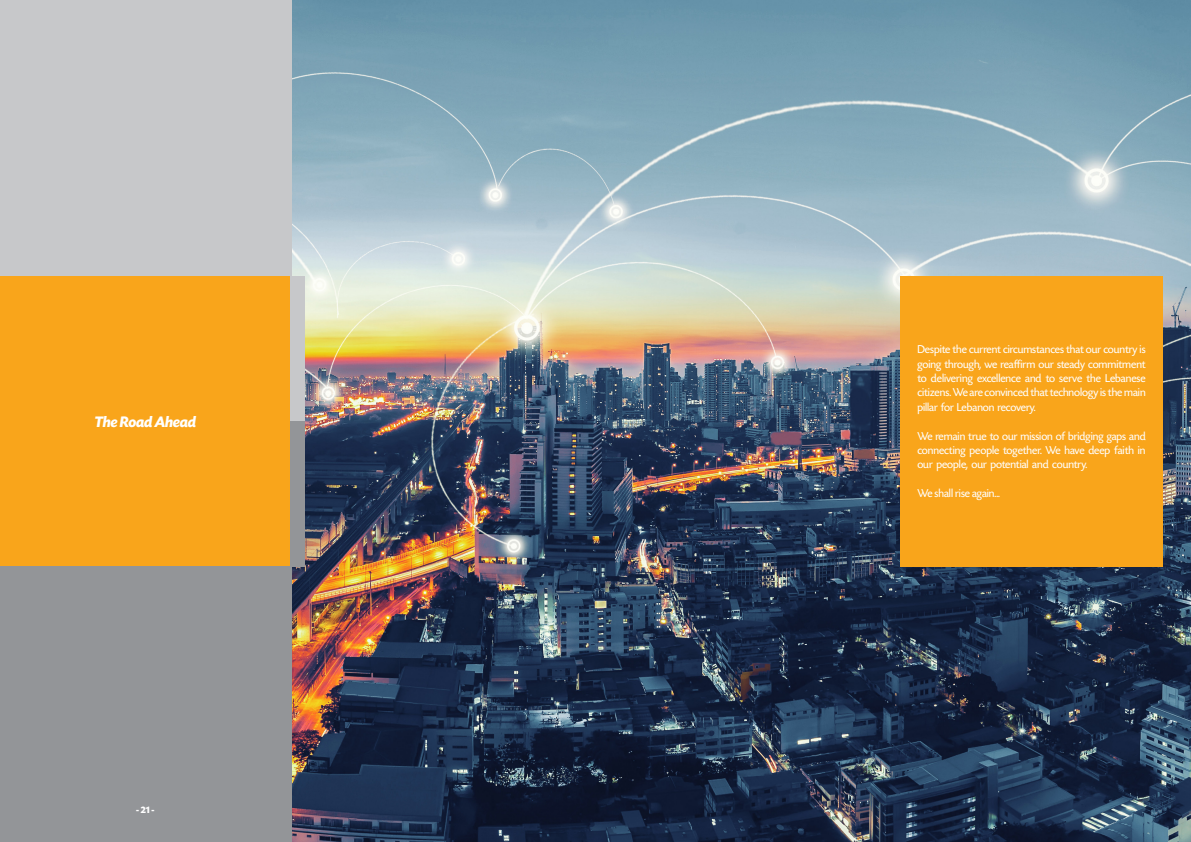
<style>
.page{position:relative;width:1191px;height:842px;background:#fff}
.page>*{position:absolute;margin:0;border:0;box-sizing:border-box;transform-origin:0 0}
.t1{font:italic 700 16px "Today SHOP";letter-spacing:-.01em;color:#fff}
.t2{font:12px/14.4px "Today SHOP";color:#fff;text-align:justify}
.t3{font:700 10px "Today SHOP";color:#fff}
</style>
<div class="page">
<img style="left:291px;top:0;width:900px;height:842px">
<div style="left:0;top:276px;width:290px;height:290px;background:#f9a51b"></div>
<div style="left:0;top:566px;width:291px;height:276px;background:#939598"></div>
<div style="left:0;top:0;width:291px;height:276px;background:#c7c8ca"></div>
<div style="left:290px;top:276px;width:15px;height:145px;background:#c7c8ca"></div>
<div style="left:290px;top:421px;width:15px;height:145px;background:#939598"></div>
<div style="left:900px;top:276px;width:262px;height:290px;background:#f9a51b"></div>
<p class="t1" style="left:94px;top:413px;width:103px">The Road Ahead</p>
<p class="t3" style="left:136px;top:805px;width:20px">- 21 -</p>
<p class="t2" style="left:917px;top:343px;width:230px">Despite the current circumstances that our country is going through, we reaffirm our steady commitment to delivering excellence and to serve the Lebanese citizens. We are convinced that technology is the main pillar for Lebanon recovery.</p>
<p class="t2" style="left:917px;top:429px;width:230px">We remain true to our mission of bridging gaps and connecting people together. We have deep faith in our people, our potential and country.</p>
<p class="t2" style="left:917px;top:487px;width:84px">We shall rise again...</p>
</div>
